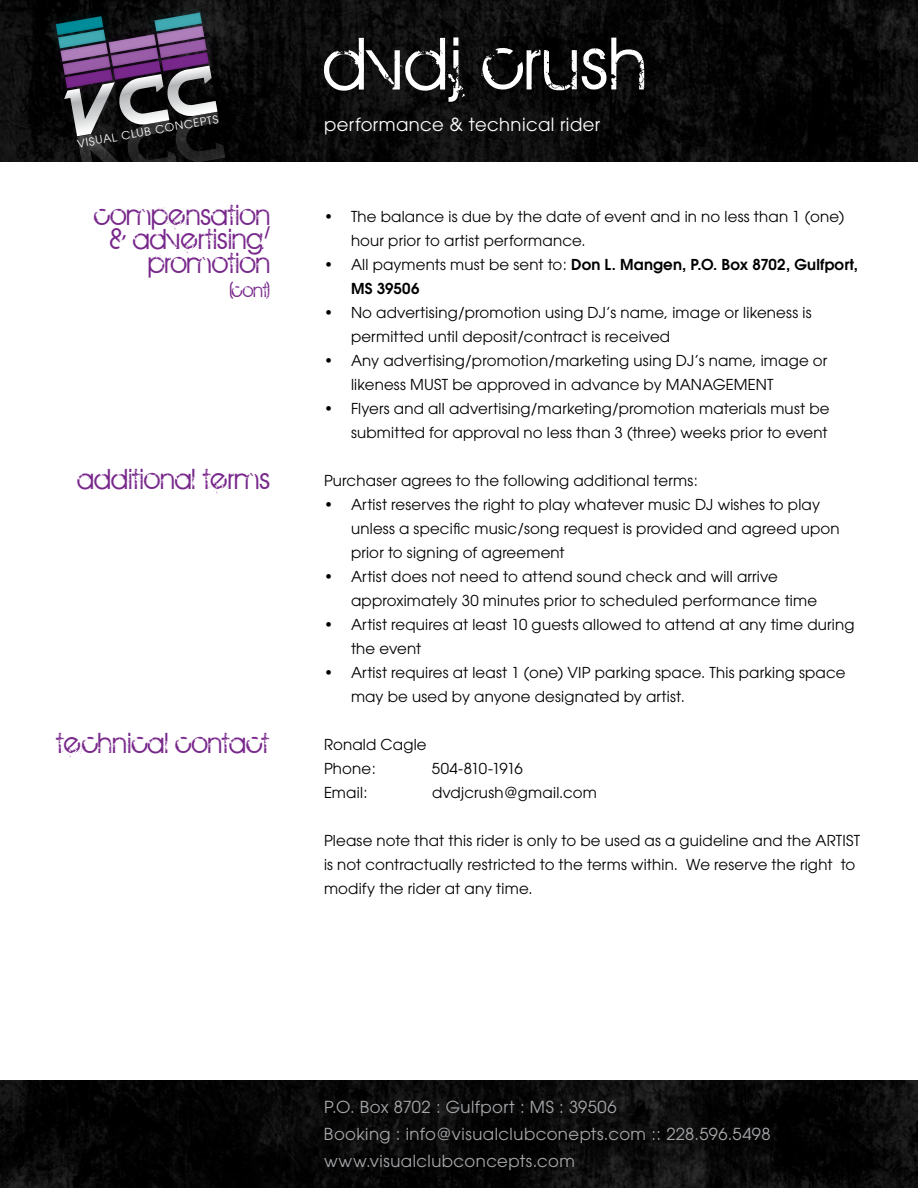
<style>
.page{position:relative;width:918px;height:1188px;background:#fff}
.page>*{position:absolute;margin:0;border:0;box-sizing:border-box;transform-origin:0 0}
.t1{font:81px "BIRTHOFAHERO";letter-spacing:.04em;color:#fff}
.t2{font:31.5px/24px "BIRTHOFAHERO";letter-spacing:.02em;color:#78278b;text-align:right}
.t3{font:21px "BIRTHOFAHERO";color:#78278b}
.t4{font:18px "Avant Garde";letter-spacing:.025em;color:#fff}
.t5{font:16.5px/27px "Avant Garde";letter-spacing:.03em;color:#a7a9ac}
.t6{font:15px/24px "Avant Garde";letter-spacing:.01em;color:#000}
.t7{font:600 15px/24px "Avant Garde";letter-spacing:.01em;color:#000}
.t8{font:15px "Avant Garde";letter-spacing:-.055em;color:#000}
.t9{font:11.1px "Avant Garde";color:#fff}
.s1{font-weight:400}
</style>
<div class="page">
<img style="left:0;top:0;width:918px;height:162px">
<img style="left:50px;top:90px;width:6px;height:13px">
<img style="left:48px;top:77px;width:8px;height:13px">
<img style="left:46px;top:63px;width:10px;height:14px">
<img style="left:140px;top:0;width:77px;height:12px">
<img style="left:43px;top:50px;width:13px;height:13px">
<img style="left:41px;top:1px;width:77px;height:49px">
<img style="left:228px;top:145px;width:8px;height:14px">
<svg style="left:56px;top:12px;width:172px;height:150px;background:#443f4f"></svg>
<img style="left:168px;top:159px;width:68px;height:3px">
<img style="left:0;top:1080px;width:918px;height:108px">
<p class="t9" style="left:76px;top:137px;width:144px;rotate:-10deg">VISUAL CLUB CONCEPTS</p>
<h2 class="t2" style="left:94px;top:202px;width:177px">compensation &amp; advertising/ promotion</h2>
<h3 class="t3" style="left:230px;top:279px;width:41px">(cont)</h3>
<h2 class="t2" style="left:77px;top:466px;width:194px">additional terms</h2>
<h2 class="t2" style="left:56px;top:730px;width:215px">technical contact</h2>
<h1 class="t1" style="left:324px;top:19px;width:324px">dvdj crush</h1>
<p class="t4" style="left:324px;top:114px;width:278px">performance &amp; technical rider</p>
<p class="t6" style="left:351px;top:205px;width:495px;text-indent:-27px">• The balance is due by the date of event and in no less than 1 (one) hour prior to artist performance.</p>
<p class="t7" style="left:351px;top:252px;width:509px;text-indent:-27px"><span class="s1">• All payments must be sent to:</span> Don L. Mangen, P.O. Box 8702, Gulfport,<br>MS 39506</p>
<p class="t6" style="left:351px;top:301px;width:462px;text-indent:-27px">• No advertising/promotion using DJ’s name, image or likeness is permitted until deposit/contract is received</p>
<p class="t6" style="left:351px;top:349px;width:478px;text-indent:-27px">• Any advertising/promotion/marketing using DJ’s name, image or likeness MUST be approved in advance by MANAGEMENT</p>
<p class="t6" style="left:324px;top:397px;width:507px;text-align:right">• Flyers and all advertising/marketing/promotion materials must be submitted for approval no less than 3 (three) weeks prior to event</p>
<p class="t6" style="left:324px;top:469px;width:376px">Purchaser agrees to the following additional terms:</p>
<p class="t6" style="left:351px;top:493px;width:490px;text-indent:-27px">• Artist reserves the right to play whatever music DJ wishes to play unless a specific music/song request is provided and agreed upon prior to signing of agreement</p>
<p class="t6" style="left:351px;top:565px;width:468px;text-indent:-27px">• Artist does not need to attend sound check and will arrive approximately 30 minutes prior to scheduled performance time</p>
<p class="t6" style="left:351px;top:613px;width:505px;text-indent:-27px">• Artist requires at least 10 guests allowed to attend at any time during the event</p>
<p class="t6" style="left:351px;top:661px;width:496px;text-indent:-27px">• Artist requires at least 1 (one) VIP parking space. This parking space may be used by anyone designated by artist.</p>
<p class="t6" style="left:324px;top:733px;width:104px">Ronald Cagle<br>Phone:</p>
<p class="t8" style="left:432px;top:760px;width:92px">504-810-1916</p>
<p class="t6" style="left:324px;top:781px;width:45px">Email:</p>
<p class="t6" style="left:432px;top:781px;width:166px">dvdjcrush@gmail.com</p>
<p class="t6" style="left:324px;top:829px;width:538px">Please note that this rider is only to be used as a guideline and the ARTIST is not contractually restricted to the terms within. We reserve the right to modify the rider at any time.</p>
<p class="t5" style="left:324px;top:1094px;width:448px">P.O. Box 8702 : Gulfport : MS : 39506<br>Booking : info@visualclubconepts.com :: 228.596.5498 www.visualclubconcepts.com</p>
</div>
